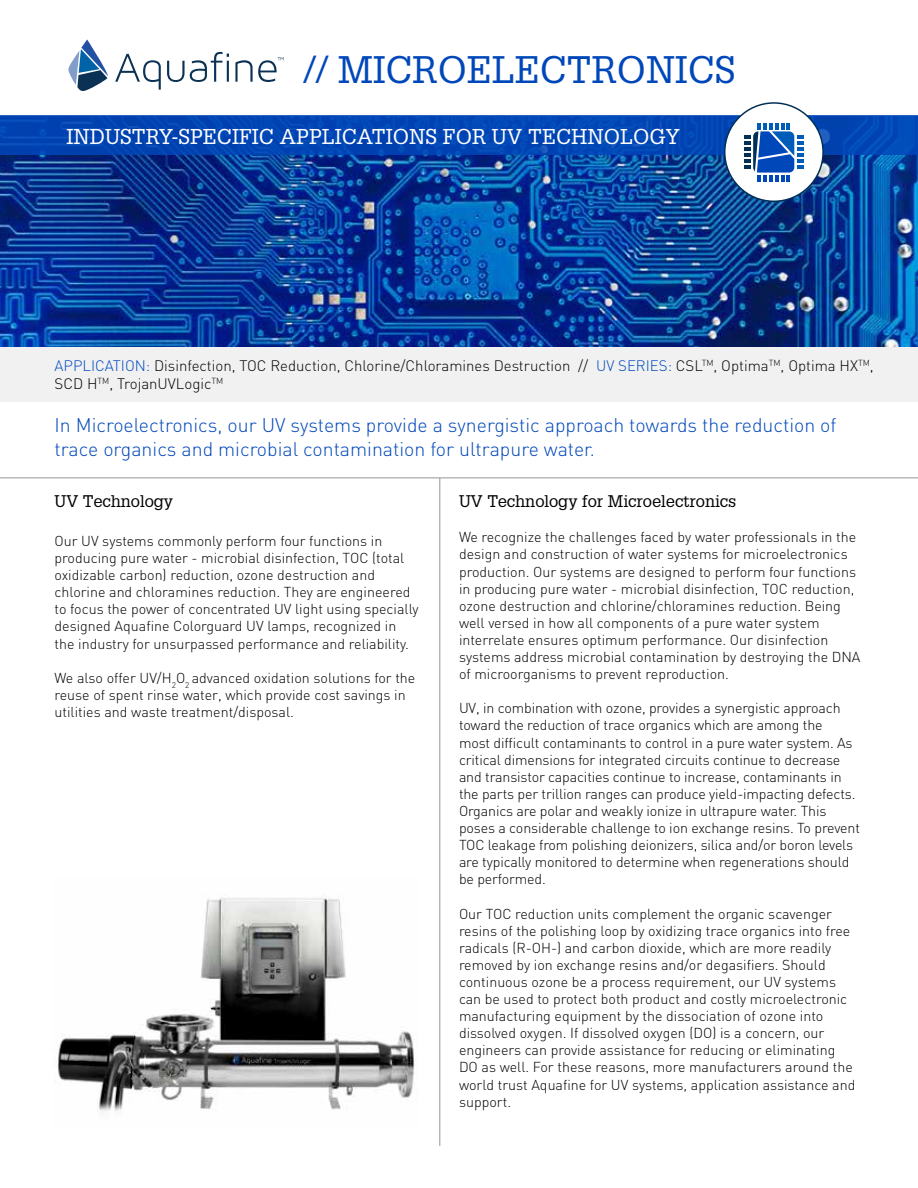
<style>
.page{position:relative;width:918px;height:1188px;background:#fff}
.page>*{position:absolute;margin:0;border:0;box-sizing:border-box;transform-origin:0 0}
.t1{font:37.5px "Glypha";color:#0047ba}
.t2{font:21px "Glypha";color:#fff}
.t3{font:300 19.5px/23.4px "DIN";color:#0047ba}
.t4{font:16.5px "Glypha";color:#000}
.t5{font:300 15px/18px "DIN";color:#000}
.t6{font:300 14.25px/17.1px "DIN";color:#000}
.s1{color:#0047ba}
</style>
<div class="page">
<div style="left:0;top:347px;width:918px;height:55px;background:#f1f1f2"></div>
<img style="left:0;top:155px;width:918px;height:192px">
<div style="left:0;top:115px;width:918px;height:40px;background:#0047ba"></div>
<svg style="left:115px;top:54px;width:46px;height:36px"></svg>
<svg style="left:167px;top:52px;width:62px;height:30px"></svg>
<svg style="left:235px;top:57px;width:49px;height:25px"></svg>
<svg style="left:68px;top:39px;width:40px;height:52px"></svg>
<hr style="left:440px;top:478px;width:1px;height:668px;background:#939598">
<div style="left:725px;top:103px;width:98px;height:98px;background:#fff;border-radius:50%"></div>
<div style="left:724px;top:102px;width:100px;height:100px;border:2px solid #003056;border-radius:50%"></div>
<hr style="left:0;top:478px;width:918px;height:1px;background:#939598">
<img style="left:58px;top:896px;width:357px;height:215px">
<svg style="left:744px;top:123px;width:60px;height:58px"></svg>
<h1 class="t1" style="left:303px;top:46px;width:434px">// MICROELECTRONICS</h1>
<h2 class="t2" style="left:67px;top:123px;width:615px">INDUSTRY-SPECIFIC APPLICATIONS FOR UV TECHNOLOGY</h2>
<p class="t5" style="left:55px;top:356px;width:821px"><span class="s1">APPLICATION:</span> Disinfection, TOC Reduction, Chlorine/Chloramines Destruction // <span class="s1">UV SERIES:</span> CSL<sup>TM</sup>, Optima<sup>TM</sup>, Optima HX<sup>TM</sup>,<br>SCD H<sup>TM</sup>, TrojanUVLogic<sup>TM</sup></p>
<h3 class="t3" style="left:55px;top:413px;width:783px">In Microelectronics, our UV systems provide a synergistic approach towards the reduction of trace organics and microbial contamination for ultrapure water.</h3>
<p class="t4" style="left:55px;top:491px;width:120px">UV Technology</p>
<p class="t6" style="left:55px;top:532px;width:366px">Our UV systems commonly perform four functions in producing pure water - microbial disinfection, TOC (total oxidizable carbon) reduction, ozone destruction and chlorine and chloramines reduction. They are engineered to focus the power of concentrated UV light using specially designed Aquafine Colorguard UV lamps, recognized in the industry for unsurpassed performance and reliability.</p>
<p class="t6" style="left:55px;top:669px;width:362px">We also offer UV/H<sub>2</sub>O<sub>2</sub> advanced oxidation solutions for the reuse of spent rinse water, which provide cost savings in utilities and waste treatment/disposal.</p>
<p class="t4" style="left:459px;top:491px;width:279px">UV Technology for Microelectronics</p>
<p class="t6" style="left:459px;top:529px;width:403px">We recognize the challenges faced by water professionals in the design and construction of water systems for microelectronics production. Our systems are designed to perform four functions in producing pure water - microbial disinfection, TOC reduction, ozone destruction and chlorine/chloramines reduction. Being well versed in how all components of a pure water system interrelate ensures optimum performance. Our disinfection systems address microbial contamination by destroying the DNA of microorganisms to prevent reproduction.</p>
<p class="t6" style="left:459px;top:700px;width:403px">UV, in combination with ozone, provides a synergistic approach toward the reduction of trace organics which are among the<br>most difficult contaminants to control in a pure water system. As critical dimensions for integrated circuits continue to decrease and transistor capacities continue to increase, contaminants in the parts per trillion ranges can produce yield-impacting defects.<br>Organics are polar and weakly ionize in ultrapure water. This poses a considerable challenge to ion exchange resins. To prevent TOC leakage from polishing deionizers, silica and/or boron levels are typically monitored to determine when regenerations should be performed.</p>
<p class="t6" style="left:459px;top:905px;width:398px">Our TOC reduction units complement the organic scavenger resins of the polishing loop by oxidizing trace organics into free radicals (R-OH-) and carbon dioxide, which are more readily removed by ion exchange resins and/or degasifiers. Should continuous ozone be a process requirement, our UV systems can be used to protect both product and costly microelectronic manufacturing equipment by the dissociation of ozone into dissolved oxygen. If dissolved oxygen (DO) is a concern, our engineers can provide assistance for reducing or eliminating DO as well. For these reasons, more manufacturers around the world trust Aquafine for UV systems, application assistance and support.</p>
</div>
